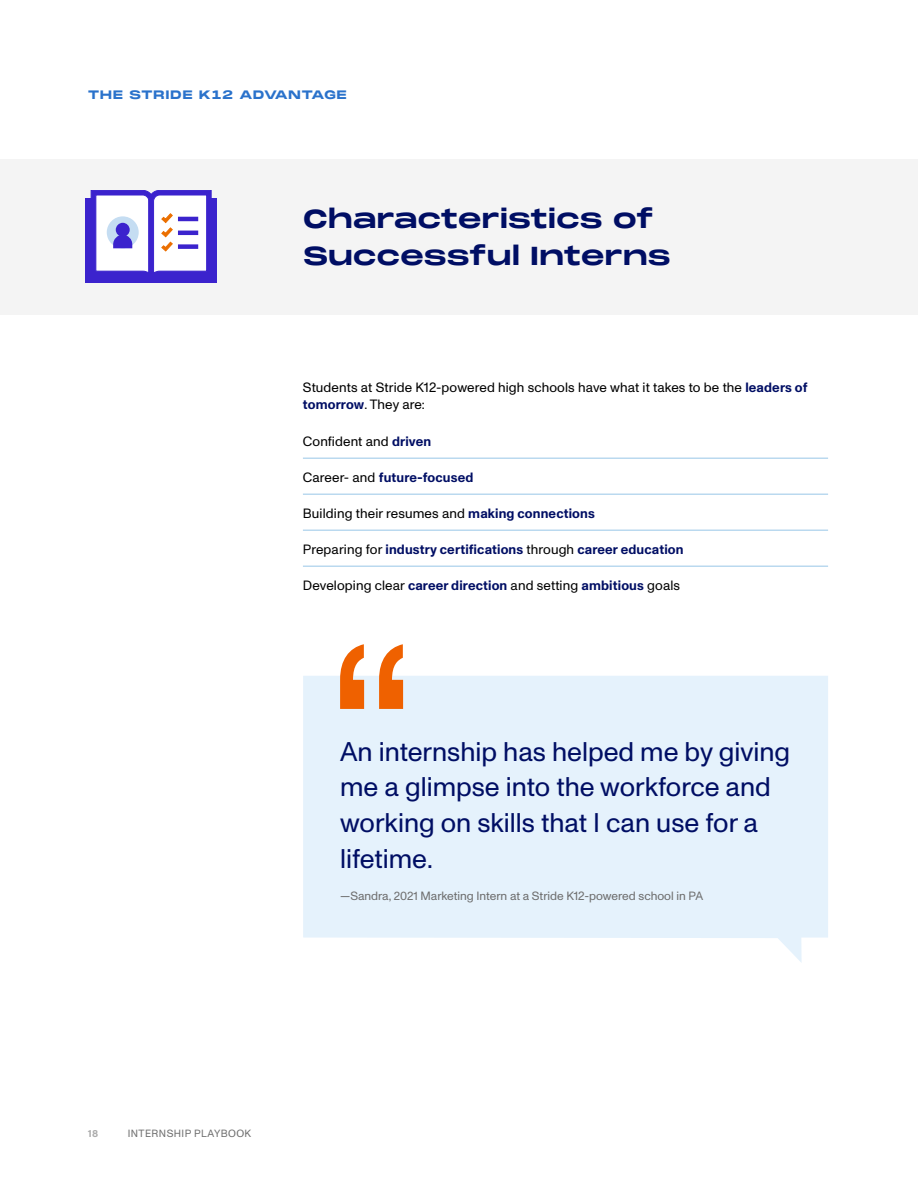
<style>
.page{position:relative;width:918px;height:1188px;background:#fff}
.page>*{position:absolute;margin:0;border:0;box-sizing:border-box;transform-origin:0 0}
.t1{font:27px/36px "ABC Monument Grotesk";color:#000e64}
.t2{font:700 25.5px/37.5px "Monument Extended";letter-spacing:-.015em;color:#000e64}
.t3{font:13.5px/18px "ABC Monument Grotesk";letter-spacing:.01em;color:#000}
.t4{font:700 13.5px "ABC Monument Grotesk";letter-spacing:.01em;color:#000e64}
.t5{font:12px "ABC Monument Grotesk";color:#6e6e6e}
.t6{font:700 12px "Monument Extended";letter-spacing:.03em;color:#2a72cb}
.t7{font:10.5px "ABC Monument Grotesk";letter-spacing:.04em;color:#6e6e6e}
.t8{font:10.5px "Acumin Variable Concept";color:#adadad}
.s1{font-weight:700;color:#000e64}
.s2{font-weight:400;color:#000}
</style>
<div class="page">
<div style="left:0;top:159px;width:918px;height:156px;background:#f4f4f4"></div>
<hr style="left:303px;top:458px;width:525px;height:1px;background:#bad9ef">
<hr style="left:303px;top:494px;width:525px;height:1px;background:#bad9ef">
<hr style="left:303px;top:530px;width:525px;height:1px;background:#bad9ef">
<hr style="left:303px;top:566px;width:525px;height:1px;background:#bad9ef">
<svg style="left:303px;top:676px;width:525px;height:287px;background:#e7f3fc"></svg>
<svg style="left:340px;top:644px;width:63px;height:65px"></svg>
<div style="left:85px;top:198px;width:132px;height:84px;background:#3b23cd"></div>
<svg style="left:91px;top:190px;width:120px;height:82px"></svg>
<p class="t6" style="left:88px;top:86px;width:261px">THE STRIDE K12 ADVANTAGE</p>
<h2 class="t2" style="left:303px;top:199px;width:369px">Characteristics of<br>Successful Interns</h2>
<p class="t3" style="left:303px;top:378px;width:506px">Students at Stride K12-powered high schools have what it takes to be the <span class="s1">leaders of tomorrow</span>. They are:</p>
<p class="t3" style="left:303px;top:432px;width:130px">Confident and <span class="s1">driven</span></p>
<p class="t4" style="left:303px;top:469px;width:172px"><span class="s2">Career- and</span> future-focused</p>
<p class="t3" style="left:303px;top:504px;width:293px">Building their resumes and <span class="s1">making connections</span></p>
<p class="t4" style="left:303px;top:541px;width:382px"><span class="s2">Preparing for</span> industry certifications <span class="s2">through</span> career education</p>
<p class="t3" style="left:303px;top:576px;width:379px">Developing clear <span class="s1">career direction</span> and setting <span class="s1">ambitious</span> goals</p>
<h1 class="t1" style="left:340px;top:733px;width:452px">An internship has helped me by giving me a glimpse into the workforce and working on skills that I can use for a lifetime.</h1>
<p class="t5" style="left:340px;top:889px;width:365px">—Sandra, 2021 Marketing Intern at a Stride K12-powered school in PA</p>
<p class="t8" style="left:88px;top:1126px;width:12px">18</p>
<p class="t7" style="left:128px;top:1128px;width:125px">INTERNSHIP PLAYBOOK</p>
</div>
